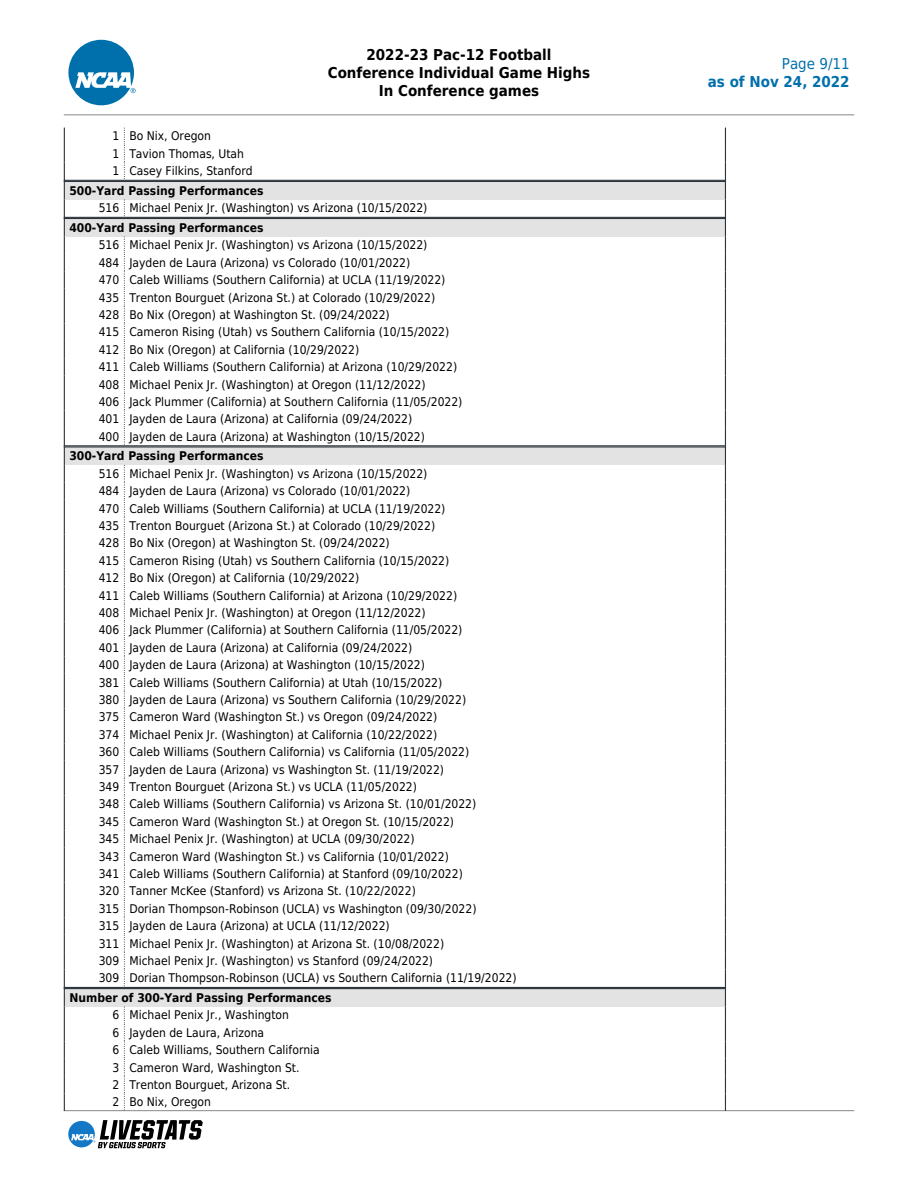
<style>
.page{position:relative;width:918px;height:1188px;background:#fff}
.page>*{position:absolute;margin:0;border:0;box-sizing:border-box;transform-origin:0 0}
.t1{font:700 15px/18px "DejaVu Sans Condensed";color:#000;text-align:center}
.t2{font:700 15px "DejaVu Sans Condensed";color:#0070ac}
.t3{font:15px "DejaVu Sans Condensed";color:#0070ac}
.t4{font:12px/17.4px "DejaVu Sans Condensed";color:#000}
.t5{font:700 12px "DejaVu Sans Condensed";color:#000}
</style>
<div class="page">
<svg style="left:68px;top:40px;width:68px;height:65px"></svg>
<hr style="left:64px;top:114px;width:790px;height:1px;background:#888">
<hr style="left:64px;top:1110px;width:790px;height:1px;background:#888">
<svg style="left:68px;top:1120px;width:135px;height:28px"></svg>
<svg style="left:124px;top:128px;width:1px;height:51px"></svg>
<hr style="left:64px;top:180px;width:60px;height:1px;background:#2d353c">
<hr style="left:125px;top:180px;width:600px;height:1px;background:#2d353c">
<div style="left:65px;top:182px;width:660px;height:17px;background:#e3e3e3"></div>
<hr style="left:64px;top:181px;width:661px;height:1px;background:#2d353c">
<svg style="left:124px;top:200px;width:1px;height:16px"></svg>
<hr style="left:64px;top:217px;width:60px;height:1px;background:#2d353c">
<hr style="left:125px;top:217px;width:600px;height:1px;background:#2d353c">
<div style="left:65px;top:219px;width:660px;height:17px;background:#e3e3e3"></div>
<hr style="left:64px;top:218px;width:661px;height:1px;background:#2d353c">
<svg style="left:124px;top:237px;width:1px;height:208px"></svg>
<hr style="left:64px;top:445px;width:60px;height:1px;background:#2d353c">
<hr style="left:125px;top:445px;width:600px;height:1px;background:#2d353c">
<div style="left:65px;top:448px;width:660px;height:17px;background:#e3e3e3"></div>
<hr style="left:64px;top:446px;width:661px;height:2px;background:#2d353c">
<svg style="left:124px;top:465px;width:1px;height:521px"></svg>
<hr style="left:64px;top:987px;width:60px;height:1px;background:#2d353c">
<hr style="left:125px;top:987px;width:600px;height:1px;background:#2d353c">
<div style="left:65px;top:989px;width:660px;height:18px;background:#e3e3e3"></div>
<hr style="left:64px;top:988px;width:661px;height:1px;background:#2d353c">
<svg style="left:124px;top:1007px;width:1px;height:103px"></svg>
<svg style="left:64px;top:128px;width:1px;height:982px"></svg>
<svg style="left:725px;top:128px;width:1px;height:982px"></svg>
<p class="t1" style="left:328px;top:46px;width:264px">2022-23 Pac-12 Football<br>Conference Individual Game Highs<br>In Conference games</p>
<p class="t3" style="left:782px;top:55px;width:69px">Page 9/11</p>
<p class="t2" style="left:708px;top:73px;width:143px">as of Nov 24, 2022</p>
<p class="t4" style="left:112px;top:128px;width:142px">1 Bo Nix, Oregon<br>1 Tavion Thomas, Utah<br>1 Casey Filkins, Stanford</p>
<p class="t5" style="left:69px;top:184px;width:196px">500-Yard Passing Performances</p>
<p class="t4" style="left:99px;top:199px;width:330px">516 Michael Penix Jr. (Washington) vs Arizona (10/15/2022)</p>
<p class="t5" style="left:69px;top:221px;width:196px">400-Yard Passing Performances</p>
<p class="t4" style="left:99px;top:236px;width:365px">516 Michael Penix Jr. (Washington) vs Arizona (10/15/2022)<br>484 Jayden de Laura (Arizona) vs Colorado (10/01/2022)<br>470 Caleb Williams (Southern California) at UCLA (11/19/2022)<br>435 Trenton Bourguet (Arizona St.) at Colorado (10/29/2022)<br>428 Bo Nix (Oregon) at Washington St. (09/24/2022)<br>415 Cameron Rising (Utah) vs Southern California (10/15/2022)<br>412 Bo Nix (Oregon) at California (10/29/2022)<br>411 Caleb Williams (Southern California) at Arizona (10/29/2022)<br>408 Michael Penix Jr. (Washington) at Oregon (11/12/2022)<br>406 Jack Plummer (California) at Southern California (11/05/2022)<br>401 Jayden de Laura (Arizona) at California (09/24/2022)<br>400 Jayden de Laura (Arizona) at Washington (10/15/2022)</p>
<p class="t5" style="left:69px;top:449px;width:196px">300-Yard Passing Performances</p>
<p class="t4" style="left:99px;top:465px;width:419px">516 Michael Penix Jr. (Washington) vs Arizona (10/15/2022)<br>484 Jayden de Laura (Arizona) vs Colorado (10/01/2022)<br>470 Caleb Williams (Southern California) at UCLA (11/19/2022)<br>435 Trenton Bourguet (Arizona St.) at Colorado (10/29/2022)<br>428 Bo Nix (Oregon) at Washington St. (09/24/2022)<br>415 Cameron Rising (Utah) vs Southern California (10/15/2022)<br>412 Bo Nix (Oregon) at California (10/29/2022)<br>411 Caleb Williams (Southern California) at Arizona (10/29/2022)<br>408 Michael Penix Jr. (Washington) at Oregon (11/12/2022)<br>406 Jack Plummer (California) at Southern California (11/05/2022)<br>401 Jayden de Laura (Arizona) at California (09/24/2022)<br>400 Jayden de Laura (Arizona) at Washington (10/15/2022)<br>381 Caleb Williams (Southern California) at Utah (10/15/2022)<br>380 Jayden de Laura (Arizona) vs Southern California (10/29/2022)<br>375 Cameron Ward (Washington St.) vs Oregon (09/24/2022)<br>374 Michael Penix Jr. (Washington) at California (10/22/2022)<br>360 Caleb Williams (Southern California) vs California (11/05/2022)<br>357 Jayden de Laura (Arizona) vs Washington St. (11/19/2022)<br>349 Trenton Bourguet (Arizona St.) vs UCLA (11/05/2022)<br>348 Caleb Williams (Southern California) vs Arizona St. (10/01/2022)<br>345 Cameron Ward (Washington St.) at Oregon St. (10/15/2022)<br>345 Michael Penix Jr. (Washington) at UCLA (09/30/2022)<br>343 Cameron Ward (Washington St.) vs California (10/01/2022)<br>341 Caleb Williams (Southern California) at Stanford (09/10/2022)<br>320 Tanner McKee (Stanford) vs Arizona St. (10/22/2022)<br>315 Dorian Thompson-Robinson (UCLA) vs Washington (09/30/2022)<br>315 Jayden de Laura (Arizona) at UCLA (11/12/2022)<br>311 Michael Penix Jr. (Washington) at Arizona St. (10/08/2022)<br>309 Michael Penix Jr. (Washington) vs Stanford (09/24/2022)<br>309 Dorian Thompson-Robinson (UCLA) vs Southern California (11/19/2022)</p>
<p class="t5" style="left:69px;top:991px;width:264px">Number of 300-Yard Passing Performances</p>
<p class="t4" style="left:112px;top:1007px;width:209px">6 Michael Penix Jr., Washington<br>6 Jayden de Laura, Arizona<br>6 Caleb Williams, Southern California<br>3 Cameron Ward, Washington St.<br>2 Trenton Bourguet, Arizona St.<br>2 Bo Nix, Oregon</p>
</div>
